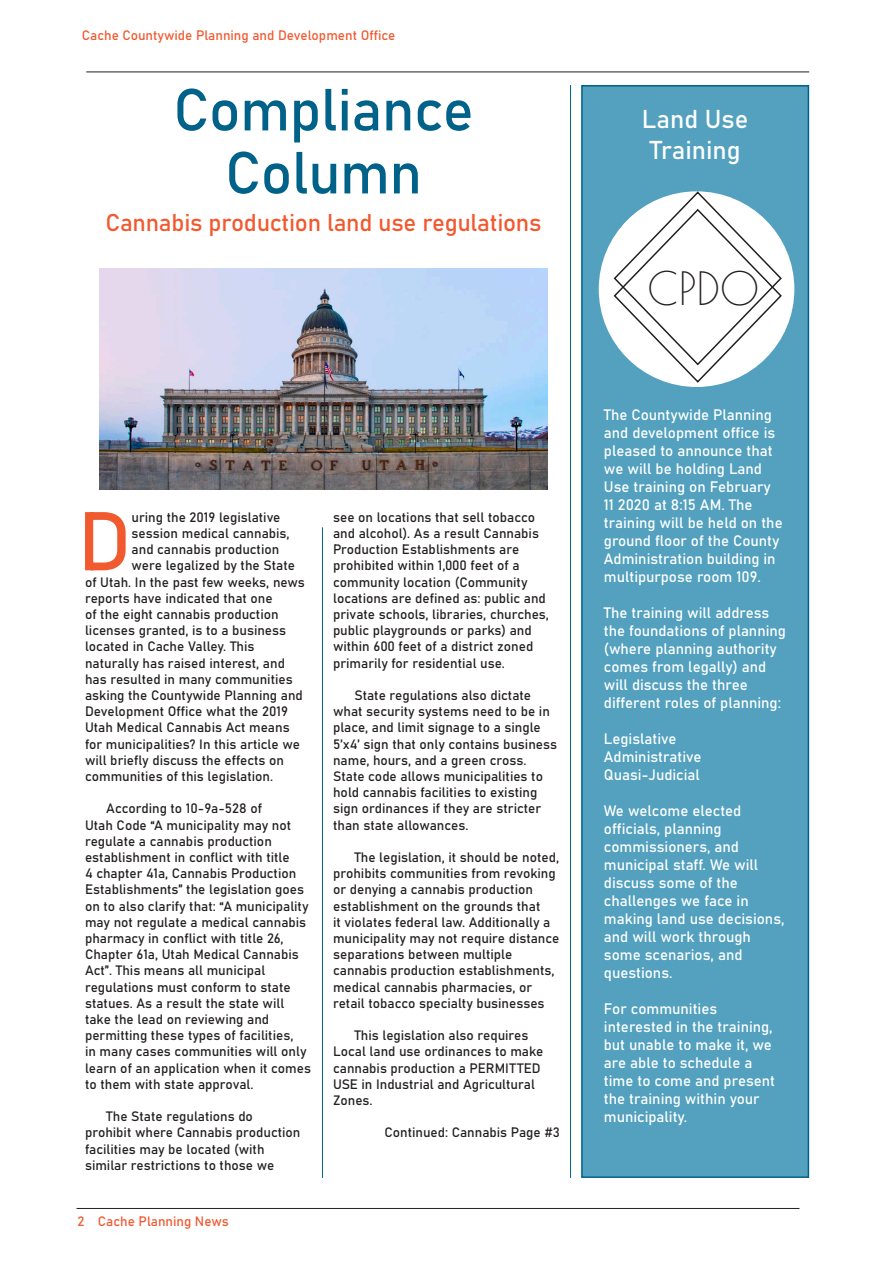
<style>
.page{position:relative;width:893px;height:1263px;background:#fff}
.page>*{position:absolute;margin:0;border:0;box-sizing:border-box;transform-origin:0 0}
.Dropcap{font:81.9px "Bahnschrift";color:#f1592f}
.Headline{font:58.5px/63px "Bahnschrift";letter-spacing:-.01em;color:#006288;text-align:center}
.t1{font:45px "Poiret One";color:#231f20}
.Sidebar{font:25.5px/30.6px "Bahnschrift";color:#fff;text-align:center}
.Intro{font:24px "Bahnschrift";letter-spacing:-.01em;color:#f1592f}
.Copy{font:15px/18px "Bahnschrift";color:#fff}
.Copy-2{font:13.5px/16.2px "Bahnschrift";color:#231f20}
.Dropcap-2{font:13.5px "Bahnschrift";color:#231f20}
.Folio_-_Section_Titl{font:13.5px "Bahnschrift";color:#f1592f}
</style>
<div class="page">
<hr style="left:77px;top:1208px;width:722px;height:1px;background:#231f20">
<hr style="left:86px;top:72px;width:723px;height:1px;background:#231f20">
<div style="left:582px;top:86px;width:226px;height:1091px;background:#53a1bf"></div>
<div style="left:581px;top:85px;width:228px;height:1093px;border:2px solid #006288"></div>
<hr style="left:322px;top:527px;width:1px;height:651px;background:#006288">
<hr style="left:570px;top:85px;width:1px;height:1093px;background:#006288">
<div style="left:599px;top:191px;width:195px;height:196px;background:#fff;border-radius:50%"></div>
<svg style="left:613px;top:191px;width:170px;height:193px"></svg>
<img style="left:100px;top:269px;width:447px;height:220px">
<p class="Folio_-_Section_Titl" style="left:82px;top:27px;width:315px">Cache Countywide Planning and Development Office</p>
<p class="Headline" style="left:173px;top:78px;width:302px">Compliance<br>Column</p>
<p class="Intro" style="left:105px;top:207px;width:438px">Cannabis production land use regulations</p>
<p class="Dropcap" style="left:78px;top:490px;width:55px">D</p>
<p class="Dropcap-2" style="left:132px;top:508px;width:150px">uring the 2019 legislative</p>
<p class="Dropcap-2" style="left:132px;top:525px;width:160px">session medical cannabis,</p>
<p class="Dropcap-2" style="left:132px;top:541px;width:149px">and cannabis production</p>
<p class="Dropcap-2" style="left:132px;top:557px;width:165px">were legalized by the State</p>
<p class="Dropcap-2" style="left:85px;top:573px;width:221px">of Utah. In the past few weeks, news</p>
<p class="Dropcap-2" style="left:85px;top:589px;width:189px">reports have indicated that one</p>
<p class="Dropcap-2" style="left:85px;top:606px;width:195px">of the eight cannabis production</p>
<p class="Dropcap-2" style="left:85px;top:622px;width:203px">licenses granted, is to a business</p>
<p class="Dropcap-2" style="left:85px;top:638px;width:171px">located in Cache Valley. This</p>
<p class="Dropcap-2" style="left:85px;top:654px;width:201px">naturally has raised interest, and</p>
<p class="Dropcap-2" style="left:85px;top:670px;width:209px">has resulted in many communities</p>
<p class="Dropcap-2" style="left:85px;top:687px;width:219px">asking the Countywide Planning and</p>
<p class="Dropcap-2" style="left:85px;top:703px;width:204px">Development Office what the 2019</p>
<p class="Dropcap-2" style="left:85px;top:719px;width:206px">Utah Medical Cannabis Act means</p>
<p class="Dropcap-2" style="left:85px;top:735px;width:216px">for municipalities? In this article we</p>
<p class="Dropcap-2" style="left:85px;top:751px;width:201px">will briefly discuss the effects on</p>
<p class="Dropcap-2" style="left:85px;top:768px;width:190px">communities of this legislation.</p>
<p class="Copy-2" style="left:85px;top:800px;width:227px;text-indent:21px">According to 10-9a-528 of<br>Utah Code “A municipality may not regulate a cannabis production establishment in conflict with title<br>4 chapter 41a, Cannabis Production Establishments” the legislation goes on to also clarify that: “A municipality may not regulate a medical cannabis pharmacy in conflict with title 26, Chapter 61a, Utah Medical Cannabis Act”. This means all municipal regulations must conform to state statues. As a result the state will take the lead on reviewing and permitting these types of facilities,<br>in many cases communities will only learn of an application when it comes to them with state approval.</p>
<p class="Copy-2" style="left:85px;top:1108px;width:217px;text-indent:21px">The State regulations do prohibit where Cannabis production facilities may be located (with similar restrictions to those we</p>
<p class="Folio_-_Section_Titl" style="left:77px;top:1213px;width:153px">2 Cache Planning News</p>
<p class="Copy-2" style="left:333px;top:509px;width:217px">see on locations that sell tobacco and alcohol). As a result Cannabis Production Establishments are prohibited within 1,000 feet of a community location (Community locations are defined as: public and private schools, libraries, churches, public playgrounds or parks) and within 600 feet of a district zoned primarily for residential use.</p>
<p class="Copy-2" style="left:333px;top:687px;width:226px;text-indent:21px">State regulations also dictate what security systems need to be in place, and limit signage to a single 5’x4’ sign that only contains business name, hours, and a green cross.<br>State code allows municipalities to hold cannabis facilities to existing sign ordinances if they are stricter than state allowances.</p>
<p class="Copy-2" style="left:333px;top:849px;width:228px;text-indent:21px">The legislation, it should be noted, prohibits communities from revoking or denying a cannabis production establishment on the grounds that<br>it violates federal law. Additionally a municipality may not require distance separations between multiple cannabis production establishments, medical cannabis pharmacies, or retail tobacco specialty businesses</p>
<p class="Copy-2" style="left:333px;top:1027px;width:212px;text-indent:21px">This legislation also requires<br>Local land use ordinances to make cannabis production a PERMITTED<br>USE in Industrial and Agricultural<br>Zones.</p>
<p class="Copy-2" style="left:384px;top:1124px;width:177px">Continued: Cannabis Page #3</p>
<p class="Sidebar" style="left:642px;top:104px;width:108px">Land Use<br>Training</p>
<p class="t1" style="left:647px;top:262px;width:113px">CPDO</p>
<p class="Copy" style="left:604px;top:405px;width:180px">The Countywide Planning and development office is pleased to announce that we will be holding Land<br>Use training on February<br>11 2020 at 8:15 AM. The training will be held on the ground floor of the County<br>Administration building in multipurpose room 109.</p>
<p class="Copy" style="left:604px;top:603px;width:184px">The training will address the foundations of planning (where planning authority comes from legally) and will discuss the three different roles of planning:</p>
<p class="Copy" style="left:604px;top:729px;width:74px">Legislative</p>
<p class="Copy" style="left:604px;top:747px;width:99px">Administrative</p>
<p class="Copy" style="left:604px;top:765px;width:97px">Quasi-Judicial</p>
<p class="Copy" style="left:604px;top:801px;width:182px">We welcome elected officials, planning commissioners, and municipal staff. We will discuss some of the challenges we face in making land use decisions, and will work through some scenarios, and questions.</p>
<p class="Copy" style="left:604px;top:999px;width:173px">For communities interested in the training, but unable to make it, we are able to schedule a time to come and present the training within your municipality.</p>
</div>
